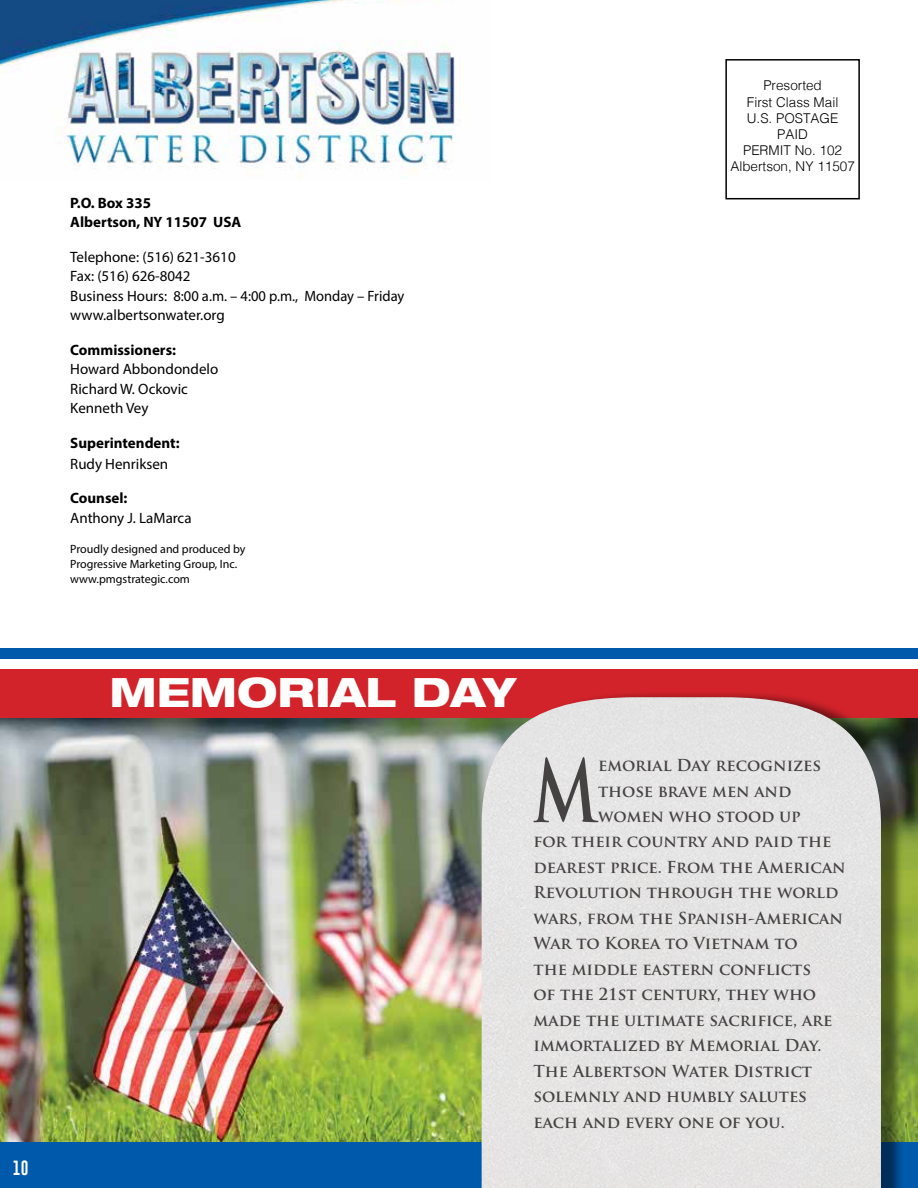
<style>
.page{position:relative;width:918px;height:1188px;background:#fff}
.page>*{position:absolute;margin:0;border:0;box-sizing:border-box;transform-origin:0 0}
.t1{font:700 83.85px "Trajan Pro";color:#4d4a4a;scale:.75 1}
.t2{font:800 expanded 40.5px "Helvetica Neue LT Std";color:#fff}
.t3{font:700 16.05px "Trajan Pro";color:#4d4a4a}
.t4{font:15px/19.5px "Myriad Pro";color:#000}
.t5{font:700 15px/19.5px "Myriad Pro";color:#000}
.t6{font:15px "Gobold Lowplus";color:#fff}
.t7{font:300 13.5px/16.2px "Helvetica";color:#000;text-align:center}
.t8{font:12px/15px "Myriad Pro";color:#000}
</style>
<div class="page">
<hr style="left:917px;top:260px;width:1px;height:928px;background:#6acff6">
<hr style="left:917px;top:287px;width:1px;height:100px;background:#fff">
<img style="left:0;top:717px;width:918px;height:425px">
<div style="left:0;top:1142px;width:918px;height:46px;background:#0059aa"></div>
<img style="left:0;top:0;width:461px;height:178px">
<div style="left:725px;top:59px;width:135px;height:140px;border:2px solid #000"></div>
<div style="left:0;top:649px;width:918px;height:31px;background:#0059aa"></div>
<div style="left:0;top:660px;width:918px;height:11px;background:#fff"></div>
<div style="left:0;top:669px;width:918px;height:48px;background:#d2232a"></div>
<div style="left:488px;top:690px;width:416px;height:498px;background:#000;opacity:.48"></div>
<img style="left:482px;top:697px;width:399px;height:491px">
<div style="left:525px;top:749px;width:328px;height:389px;background:#e5e4e4"></div>
<p class="t6" style="left:13px;top:1158px;width:17px">10</p>
<p class="t5" style="left:70px;top:192px;width:173px">P.O. Box 335<br>Albertson, NY 11507 USA</p>
<p class="t4" style="left:70px;top:247px;width:336px">Telephone: (516) 621-3610<br>Fax: (516) 626-8042<br>Business Hours: 8:00 a.m. – 4:00 p.m., Monday – Friday www.albertsonwater.org</p>
<p class="t5" style="left:70px;top:339px;width:107px">Commissioners:</p>
<p class="t4" style="left:70px;top:359px;width:150px">Howard Abbondondelo<br>Richard W. Ockovic<br>Kenneth Vey</p>
<p class="t5" style="left:70px;top:432px;width:111px">Superintendent:</p>
<p class="t4" style="left:70px;top:454px;width:99px">Rudy Henriksen</p>
<p class="t5" style="left:70px;top:488px;width:59px">Counsel:</p>
<p class="t4" style="left:70px;top:508px;width:123px">Anthony J. LaMarca</p>
<p class="t8" style="left:70px;top:541px;width:177px">Proudly designed and produced by<br>Progressive Marketing Group, Inc. www.pmgstrategic.com</p>
<p class="t7" style="left:730px;top:77px;width:126px">Presorted<br>First Class Mail<br>U.S. POSTAGE<br>PAID<br>PERMIT No. 102<br>Albertson, NY 11507</p>
<h2 class="t2" style="left:110px;top:667px;width:408px">MEMORIAL DAY</h2>
<h1 class="t1" style="left:533px;top:739px;width:89px">M</h1>
<p class="t3" style="left:598px;top:755px;width:225px">emorial Day recognizes</p>
<p class="t3" style="left:598px;top:781px;width:195px">those brave men and</p>
<p class="t3" style="left:598px;top:806px;width:204px">women who stood up</p>
<p class="t3" style="left:534px;top:832px;width:299px">for their country and paid the</p>
<p class="t3" style="left:534px;top:857px;width:314px">dearest price. From the American</p>
<p class="t3" style="left:534px;top:883px;width:307px">Revolution through the world</p>
<p class="t3" style="left:534px;top:908px;width:311px">wars, from the Spanish-American</p>
<p class="t3" style="left:534px;top:934px;width:266px">War to Korea to Vietnam to</p>
<p class="t3" style="left:534px;top:959px;width:279px">the middle eastern conflicts</p>
<p class="t3" style="left:534px;top:985px;width:284px">of the 21st century, they who</p>
<p class="t3" style="left:534px;top:1010px;width:301px">made the ultimate sacrifice, are</p>
<p class="t3" style="left:534px;top:1036px;width:290px">immortalized by Memorial Day.</p>
<p class="t3" style="left:534px;top:1061px;width:280px">The Albertson Water District</p>
<p class="t3" style="left:534px;top:1087px;width:275px">solemnly and humbly salutes</p>
<p class="t3" style="left:534px;top:1112px;width:253px">each and every one of you.</p>
</div>
